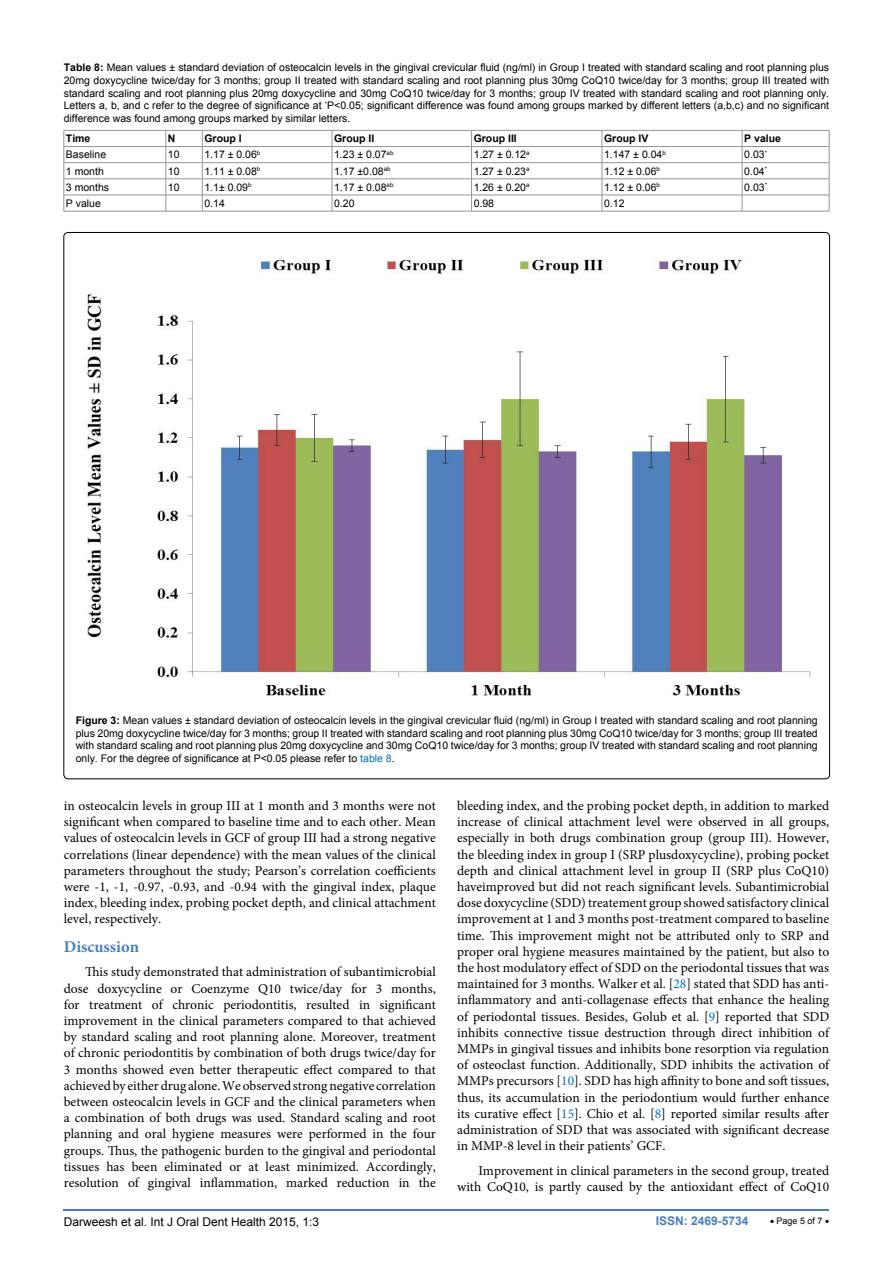
<style>
.page{position:relative;width:893px;height:1263px;background:#fff}
.page>*{position:absolute;margin:0;border:0;box-sizing:border-box;transform-origin:0 0}
.t1{font:700 16.5px "Minion Pro";color:#487ec0}
.t2{font:13.5px/16.2px "Minion Pro";color:#000;text-align:justify}
.t3{font:12px "Arial";color:#000}
.t4{font:700 12px "Arial";color:#487ec0}
.t5{font:10.5px/12.6px "Arial";color:#000;text-align:justify}
.t6{font:700 10.5px "Arial";color:#000}
.t7{font:9px "Arial";color:#000}
.s1{font-weight:700}
.s2{color:#0072bc}
</style>
<div class="page">
<hr style="left:64px;top:1209px;width:765px;height:2px;background:#487ec0">
<hr style="left:64px;top:130px;width:102px;height:1px;background:#939598">
<hr style="left:166px;top:130px;width:36px;height:1px;background:#939598">
<hr style="left:202px;top:130px;width:130px;height:1px;background:#939598">
<hr style="left:332px;top:130px;width:140px;height:1px;background:#939598">
<hr style="left:472px;top:130px;width:130px;height:1px;background:#939598">
<hr style="left:602px;top:130px;width:140px;height:1px;background:#939598">
<hr style="left:742px;top:130px;width:87px;height:1px;background:#939598">
<hr style="left:64px;top:146px;width:102px;height:1px;background:#939598">
<hr style="left:166px;top:146px;width:36px;height:1px;background:#939598">
<hr style="left:202px;top:146px;width:130px;height:1px;background:#939598">
<hr style="left:332px;top:146px;width:140px;height:1px;background:#939598">
<hr style="left:472px;top:146px;width:130px;height:1px;background:#939598">
<hr style="left:602px;top:146px;width:140px;height:1px;background:#939598">
<hr style="left:742px;top:146px;width:87px;height:1px;background:#939598">
<hr style="left:64px;top:162px;width:102px;height:1px;background:#939598">
<hr style="left:166px;top:162px;width:36px;height:1px;background:#939598">
<hr style="left:202px;top:162px;width:130px;height:1px;background:#939598">
<hr style="left:332px;top:162px;width:140px;height:1px;background:#939598">
<hr style="left:472px;top:162px;width:130px;height:1px;background:#939598">
<hr style="left:602px;top:162px;width:140px;height:1px;background:#939598">
<hr style="left:742px;top:162px;width:87px;height:1px;background:#939598">
<hr style="left:64px;top:179px;width:102px;height:1px;background:#939598">
<hr style="left:166px;top:179px;width:36px;height:1px;background:#939598">
<hr style="left:202px;top:179px;width:130px;height:1px;background:#939598">
<hr style="left:332px;top:179px;width:140px;height:1px;background:#939598">
<hr style="left:472px;top:179px;width:130px;height:1px;background:#939598">
<hr style="left:602px;top:179px;width:140px;height:1px;background:#939598">
<hr style="left:742px;top:179px;width:87px;height:1px;background:#939598">
<hr style="left:64px;top:195px;width:102px;height:1px;background:#939598">
<svg style="left:64px;top:131px;width:1px;height:80px"></svg>
<hr style="left:166px;top:195px;width:36px;height:1px;background:#939598">
<svg style="left:166px;top:131px;width:1px;height:80px"></svg>
<hr style="left:202px;top:195px;width:130px;height:1px;background:#939598">
<svg style="left:202px;top:130px;width:1px;height:81px"></svg>
<hr style="left:332px;top:195px;width:140px;height:1px;background:#939598">
<svg style="left:332px;top:131px;width:1px;height:80px"></svg>
<hr style="left:472px;top:195px;width:130px;height:1px;background:#939598">
<svg style="left:471px;top:130px;width:1px;height:81px"></svg>
<hr style="left:602px;top:195px;width:140px;height:1px;background:#939598">
<svg style="left:602px;top:131px;width:1px;height:80px"></svg>
<hr style="left:742px;top:195px;width:87px;height:1px;background:#939598">
<svg style="left:742px;top:130px;width:1px;height:81px"></svg>
<svg style="left:829px;top:130px;width:1px;height:81px"></svg>
<hr style="left:64px;top:211px;width:102px;height:1px;background:#939598">
<hr style="left:166px;top:211px;width:36px;height:1px;background:#939598">
<hr style="left:202px;top:211px;width:130px;height:1px;background:#939598">
<hr style="left:332px;top:211px;width:140px;height:1px;background:#939598">
<hr style="left:472px;top:211px;width:130px;height:1px;background:#939598">
<hr style="left:602px;top:211px;width:140px;height:1px;background:#939598">
<hr style="left:742px;top:211px;width:87px;height:1px;background:#939598">
<img style="left:86px;top:257px;width:725px;height:439px">
<p class="t5" style="left:64px;top:61px;width:767px"><span class="s1">Table 8:</span> Mean values ± standard deviation of osteocalcin levels in the gingival crevicular fluid (ng/ml) in Group I treated with standard scaling and root planning plus 20mg doxycycline twice/day for 3 months; group II treated with standard scaling and root planning plus 30mg CoQ10 twice/day for 3 months; group III treated with standard scaling and root planning plus 20mg doxycycline and 30mg CoQ10 twice/day for 3 months; group IV treated with standard scaling and root planning only.<br>Letters a, b, and c refer to the degree of significance at <sup>*</sup>P&lt;0.05; significant difference was found among groups marked by different letters (a,b,c) and no significant difference was found among groups marked by similar letters.</p>
<p class="t6" style="left:66px;top:131px;width:26px">Time</p>
<p class="t6" style="left:168px;top:131px;width:9px">N</p>
<p class="t6" style="left:204px;top:131px;width:39px">Group I</p>
<p class="t6" style="left:334px;top:131px;width:42px">Group II</p>
<p class="t6" style="left:474px;top:131px;width:45px">Group III</p>
<p class="t6" style="left:604px;top:131px;width:46px">Group IV</p>
<p class="t6" style="left:744px;top:131px;width:38px">P value</p>
<p class="t5" style="left:66px;top:148px;width:42px">Baseline</p>
<p class="t5" style="left:168px;top:148px;width:13px">10</p>
<p class="t5" style="left:204px;top:148px;width:57px">1.17 ± 0.06<sup>b</sup></p>
<p class="t5" style="left:334px;top:148px;width:61px">1.23 ± 0.07<sup>ab</sup></p>
<p class="t5" style="left:474px;top:148px;width:57px">1.27 ± 0.12<sup>a</sup></p>
<p class="t5" style="left:604px;top:148px;width:63px">1.147 ± 0.04<sup>b</sup></p>
<p class="t5" style="left:744px;top:148px;width:24px">0.03<sup>*</sup></p>
<p class="t5" style="left:66px;top:165px;width:39px">1 month</p>
<p class="t5" style="left:168px;top:165px;width:13px">10</p>
<p class="t5" style="left:204px;top:165px;width:57px">1.11 ± 0.08<sup>b</sup></p>
<p class="t5" style="left:334px;top:165px;width:58px">1.17 ±0.08<sup>ab</sup></p>
<p class="t5" style="left:474px;top:165px;width:57px">1.27 ± 0.23<sup>a</sup></p>
<p class="t5" style="left:604px;top:165px;width:57px">1.12 ± 0.06<sup>b</sup></p>
<p class="t5" style="left:744px;top:165px;width:24px">0.04<sup>*</sup></p>
<p class="t5" style="left:66px;top:181px;width:45px">3 months</p>
<p class="t5" style="left:168px;top:181px;width:13px">10</p>
<p class="t5" style="left:204px;top:181px;width:49px">1.1± 0.09<sup>b</sup></p>
<p class="t5" style="left:334px;top:181px;width:61px">1.17 ± 0.08<sup>ab</sup></p>
<p class="t5" style="left:474px;top:181px;width:57px">1.26 ± 0.20<sup>a</sup></p>
<p class="t5" style="left:604px;top:181px;width:57px">1.12 ± 0.06<sup>b</sup></p>
<p class="t5" style="left:744px;top:181px;width:24px">0.03<sup>*</sup></p>
<p class="t5" style="left:66px;top:197px;width:37px">P value</p>
<p class="t5" style="left:204px;top:197px;width:22px">0.14</p>
<p class="t5" style="left:334px;top:197px;width:22px">0.20</p>
<p class="t5" style="left:474px;top:197px;width:22px">0.98</p>
<p class="t5" style="left:604px;top:197px;width:22px">0.12</p>
<p class="t5" style="left:76px;top:714px;width:743px"><span class="s1">Figure 3:</span> Mean values ± standard deviation of osteocalcin levels in the gingival crevicular fluid (ng/ml) in Group I treated with standard scaling and root planning plus 20mg doxycycline twice/day for 3 months; group II treated with standard scaling and root planning plus 30mg CoQ10 twice/day for 3 months; group III treated with standard scaling and root planning plus 20mg doxycycline and 30mg CoQ10 twice/day for 3 months; group IV treated with standard scaling and root planning only. For the degree of significance at P&lt;0.05 please refer to <span class="s2">table 8</span>.</p>
<p class="t2" style="left:64px;top:798px;width:374px">in osteocalcin levels in group III at 1 month and 3 months were not significant when compared to baseline time and to each other. Mean values of osteocalcin levels in GCF of group III had a strong negative correlations (linear dependence) with the mean values of the clinical parameters throughout the study; Pearson’s correlation coefficients were -1, -1, -0.97, -0.93, and -0.94 with the gingival index, plaque index, bleeding index, probing pocket depth, and clinical attachment level, respectively.</p>
<p class="t1" style="left:64px;top:935px;width:77px">Discussion</p>
<p class="t2" style="left:64px;top:964px;width:374px;text-indent:21px">This study demonstrated that administration of subantimicrobial dose doxycycline or Coenzyme Q10 twice/day for 3 months, for treatment of chronic periodontitis, resulted in significant improvement in the clinical parameters compared to that achieved by standard scaling and root planning alone. Moreover, treatment of chronic periodontitis by combination of both drugs twice/day for 3 months showed even better therapeutic effect compared to that achieved by either drug alone. We observed strong negative correlation between osteocalcin levels in GCF and the clinical parameters when a combination of both drugs was used. Standard scaling and root planning and oral hygiene measures were performed in the four groups. Thus, the pathogenic burden to the gingival and periodontal tissues has been eliminated or at least minimized. Accordingly, resolution of gingival inflammation, marked reduction in the</p>
<p class="t2" style="left:457px;top:798px;width:374px">bleeding index, and the probing pocket depth, in addition to marked increase of clinical attachment level were observed in all groups, especially in both drugs combination group (group III). However, the bleeding index in group I (SRP plusdoxycycline), probing pocket depth and clinical attachment level in group II (SRP plus CoQ10) haveimproved but did not reach significant levels. Subantimicrobial dose doxycycline (SDD) treatement group showed satisfactory clinical improvement at 1 and 3 months post-treatment compared to baseline time. This improvement might not be attributed only to SRP and proper oral hygiene measures maintained by the patient, but also to the host modulatory effect of SDD on the periodontal tissues that was maintained for 3 months. Walker et al. [<span class="s2">28</span>] stated that SDD has anti&shy;inflammatory and anti-collagenase effects that enhance the healing of periodontal tissues. Besides, Golub et al. [<span class="s2">9</span>] reported that SDD inhibits connective tissue destruction through direct inhibition of MMPs in gingival tissues and inhibits bone resorption via regulation of osteoclast function. Additionally, SDD inhibits the activation of MMPs precursors [<span class="s2">10</span>]. SDD has high affinity to bone and soft tissues, thus, its accumulation in the periodontium would further enhance its curative effect [<span class="s2">15</span>]. Chio et al. [<span class="s2">8</span>] reported similar results after administration of SDD that was associated with significant decrease in MMP-8 level in their patients’ GCF.</p>
<p class="t2" style="left:457px;top:1162px;width:374px;text-align:right">Improvement in clinical parameters in the second group, treated with CoQ10, is partly caused by the antioxidant effect of CoQ10</p>
<p class="t3" style="left:64px;top:1213px;width:257px">Darweesh et al. Int J Oral Dent Health 2015, 1:3</p>
<p class="t4" style="left:656px;top:1212px;width:94px">ISSN: 2469-5734</p>
<p class="t7" style="left:770px;top:1214px;width:61px">• Page 5 of 7 •</p>
</div>
